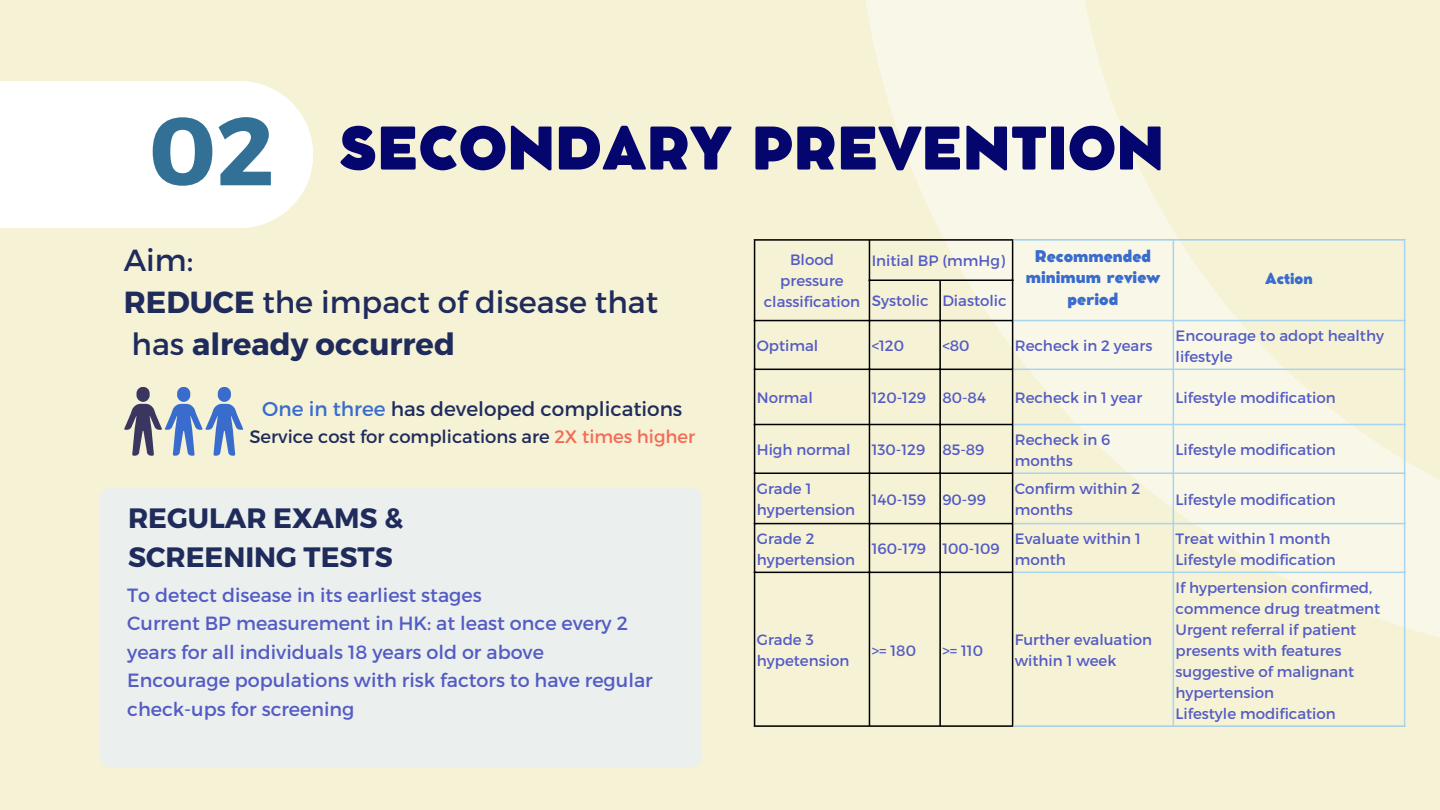
<style>
.page{position:relative;width:1440px;height:810px;background:#f6f2d6}
.page>*{position:absolute;margin:0;border:0;box-sizing:border-box;transform-origin:0 0}
.t1{font:700 96.3px "Montserrat";color:#337096}
.t2{font:800 58px "Cocomat Pro";color:#05066d}
.t3{font:30.5px/42px "Montserrat";color:#1f2b5b}
.t4{font:700 28px "Montserrat";color:#1f2b5b}
.t5{font:20px "Montserrat";color:#1f2b5b}
.t6{font:19.1px/28.5px "Montserrat";color:#535bc5}
.t7{font:18px "Montserrat";color:#1f2b5b}
.t8{font:800 16px/21.8px "Cocomat Pro";color:#396ccd;text-align:center}
.t9{font:15px/21px "Montserrat";color:#535bc5}
.t10{font:800 15px "Cocomat Pro";color:#396ccd}
.s1{font-weight:700}
.s2{color:#396ccd}
.s3{color:#f36b56}
</style>
<div class="page">
<div style="left:0;top:81px;width:313px;height:147px;background:#fff"></div>
<svg style="left:753px;top:0;width:687px;height:688px"></svg>
<hr style="left:754px;top:241px;width:1px;height:484px;background:#000">
<hr style="left:869px;top:241px;width:1px;height:484px;background:#000">
<hr style="left:939px;top:281px;width:2px;height:444px;background:#000">
<hr style="left:1012px;top:241px;width:1px;height:484px;background:#000">
<hr style="left:754px;top:239px;width:259px;height:2px;background:#000">
<hr style="left:869px;top:279px;width:144px;height:2px;background:#000">
<hr style="left:754px;top:320px;width:259px;height:1px;background:#000">
<hr style="left:754px;top:369px;width:259px;height:1px;background:#000">
<hr style="left:754px;top:424px;width:259px;height:1px;background:#000">
<hr style="left:754px;top:472px;width:259px;height:2px;background:#000">
<hr style="left:754px;top:523px;width:259px;height:1px;background:#000">
<hr style="left:754px;top:572px;width:259px;height:1px;background:#000">
<hr style="left:754px;top:725px;width:259px;height:2px;background:#000">
<hr style="left:1173px;top:241px;width:1px;height:484px;background:#a8d4ef">
<hr style="left:1404px;top:241px;width:1px;height:484px;background:#a8d4ef">
<hr style="left:1013px;top:239px;width:392px;height:2px;background:#a8d4ef">
<hr style="left:1013px;top:320px;width:392px;height:1px;background:#a8d4ef">
<hr style="left:1013px;top:369px;width:392px;height:1px;background:#a8d4ef">
<hr style="left:1013px;top:424px;width:392px;height:1px;background:#a8d4ef">
<hr style="left:1013px;top:472px;width:392px;height:2px;background:#a8d4ef">
<hr style="left:1013px;top:523px;width:392px;height:1px;background:#a8d4ef">
<hr style="left:1013px;top:572px;width:392px;height:1px;background:#a8d4ef">
<hr style="left:1013px;top:725px;width:392px;height:2px;background:#a8d4ef">
<svg style="left:124px;top:387px;width:119px;height:69px"></svg>
<div style="left:100px;top:487px;width:602px;height:281px;background:#ebefed"></div>
<p class="t1" style="left:149px;top:88px;width:127px">02</p>
<p class="t2" style="left:338px;top:127px;width:828px">SECONDARY PREVENTION</p>
<p class="t3" style="left:124px;top:237px;width:71px">Aim:</p>
<p class="t3" style="left:124px;top:279px;width:536px"><span class="s1">REDUCE</span> the impact of disease that has <span class="s1">already occurred</span></p>
<p class="t5" style="left:262px;top:396px;width:422px"><span class="s2">One in three</span> has developed complications</p>
<p class="t7" style="left:249px;top:425px;width:447px">Service cost for complications are <span class="s3">2X times higher</span></p>
<p class="t4" style="left:128px;top:500px;width:277px">REGULAR EXAMS &amp;</p>
<p class="t4" style="left:128px;top:539px;width:266px">SCREENING TESTS</p>
<p class="t6" style="left:127px;top:580px;width:356px">To detect disease in its earliest stages</p>
<p class="t6" style="left:127px;top:608px;width:502px">Current BP measurement in HK: at least once every 2 years for all individuals 18 years old or above</p>
<p class="t6" style="left:127px;top:665px;width:527px">Encourage populations with risk factors to have regular check-ups for screening</p>
<p class="t9" style="left:764px;top:249px;width:98px;text-align:center">Blood pressure classification</p>
<p class="t9" style="left:872px;top:250px;width:135px">Initial BP (mmHg)</p>
<p class="t8" style="left:1026px;top:246px;width:136px">Recommended minimum review period</p>
<p class="t9" style="left:872px;top:290px;width:58px">Systolic</p>
<p class="t9" style="left:942px;top:290px;width:66px">Diastolic</p>
<p class="t10" style="left:1265px;top:273px;width:49px">Action</p>
<p class="t9" style="left:757px;top:335px;width:63px">Optimal</p>
<p class="t9" style="left:872px;top:335px;width:34px">&lt;120</p>
<p class="t9" style="left:942px;top:335px;width:29px">&lt;80</p>
<p class="t9" style="left:1015px;top:335px;width:139px">Recheck in 2 years</p>
<p class="t9" style="left:1176px;top:324px;width:210px">Encourage to adopt healthy lifestyle</p>
<p class="t9" style="left:757px;top:386px;width:58px">Normal</p>
<p class="t9" style="left:872px;top:386px;width:56px">120-129</p>
<p class="t9" style="left:942px;top:386px;width:45px">80-84</p>
<p class="t9" style="left:1015px;top:386px;width:129px">Recheck in 1 year</p>
<p class="t9" style="left:1176px;top:386px;width:162px">Lifestyle modification</p>
<p class="t9" style="left:757px;top:439px;width:95px">High normal</p>
<p class="t9" style="left:872px;top:439px;width:55px">130-129</p>
<p class="t9" style="left:942px;top:439px;width:44px">85-89</p>
<p class="t9" style="left:1015px;top:428px;width:97px">Recheck in 6 months</p>
<p class="t9" style="left:1176px;top:439px;width:162px">Lifestyle modification</p>
<p class="t9" style="left:757px;top:478px;width:100px">Grade 1 hypertension</p>
<p class="t9" style="left:872px;top:488px;width:56px">140-159</p>
<p class="t9" style="left:942px;top:488px;width:45px">90-99</p>
<p class="t9" style="left:1015px;top:478px;width:127px">Confirm within 2 months</p>
<p class="t9" style="left:1176px;top:488px;width:162px">Lifestyle modification</p>
<p class="t9" style="left:757px;top:527px;width:100px">Grade 2 hypertension</p>
<p class="t9" style="left:872px;top:538px;width:56px">160-179</p>
<p class="t9" style="left:942px;top:538px;width:59px">100-109</p>
<p class="t9" style="left:1015px;top:527px;width:127px">Evaluate within 1 month</p>
<p class="t9" style="left:1176px;top:527px;width:156px">Treat within 1 month</p>
<p class="t9" style="left:1176px;top:548px;width:162px">Lifestyle modification</p>
<p class="t9" style="left:757px;top:629px;width:94px">Grade 3 hypetension</p>
<p class="t9" style="left:872px;top:639px;width:46px">&gt;= 180</p>
<p class="t9" style="left:942px;top:639px;width:42px">&gt;= 110</p>
<p class="t9" style="left:1015px;top:629px;width:139px">Further evaluation within 1 week</p>
<p class="t9" style="left:1176px;top:576px;width:206px">If hypertension confirmed, commence drug treatment</p>
<p class="t9" style="left:1176px;top:618px;width:182px">Urgent referral if patient presents with features suggestive of malignant hypertension</p>
<p class="t9" style="left:1176px;top:702px;width:162px">Lifestyle modification</p>
</div>
